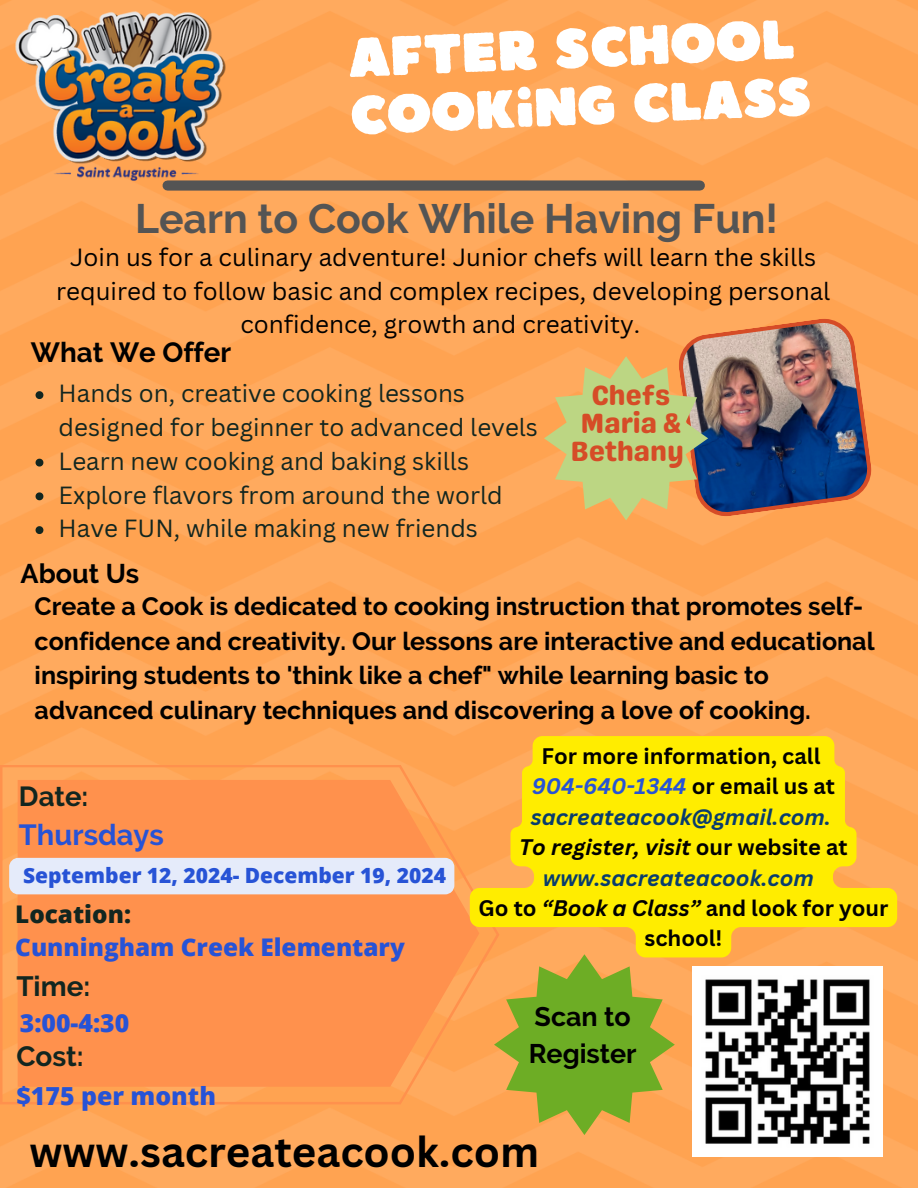
<style>
.page{position:relative;width:918px;height:1188px;background:#fff}
.page>*{position:absolute;margin:0;border:0;box-sizing:border-box;transform-origin:0 0}
.t1{font:55.35px "Boulder";color:#fff}
.t2{font:53.7px "Boulder";color:#fff}
.t3{font:700 42px "Canva Sans";color:#000}
.t4{font:700 40.95px "Raleway";color:#545454}
.t5{font:700 29.1px "Raleway";color:#2753d6}
.t6{font:700 27.9px "Raleway";color:#122620}
.t7{font:27.75px/28.2px "Genty Sans";color:#d64c27;text-align:center}
.t8{font:700 27.75px "Raleway";color:#000}
.t9{font:700 27.6px "Raleway";color:#122620}
.t10{font:700 27px "Raleway";color:#000}
.t11{font:700 26.85px/37.2px "Raleway";color:#000}
.t12{font:700 25.05px/34.8px "Raleway";color:#000}
.t13{font:800 24.9px "Open Sans";color:#2753d6}
.t14{font:24.3px/33.8px "Canva Sans";color:#000;text-align:center}
.t15{font:800 24.3px/33.8px "Open Sans";color:#2753d6}
.t16{font:24.15px/33.8px "Canva Sans";color:#122620}
.t17{font:italic 700 21.9px/30.3px "Canva Sans";color:#093c6d}
.t18{font:700 21.9px/30.3px "Canva Sans";color:#000;text-align:center}
.t19{font:800 21px "Open Sans";color:#2753d6}
.s1{color:#122620}
.s2{color:#2753d6}
.s3{font-style:normal;color:#000}
.s4{color:#000}
.s5{font-style:italic}
</style>
<div class="page">
<img style="left:0;top:0;width:918px;height:1188px">
<div style="left:168px;top:180px;width:532px;height:11px;background:#545454"></div>
<svg style="left:0;top:765px;width:494px;height:339px;fill:#ff914d"></svg>
<img style="left:0;top:0;width:255px;height:218px">
<svg style="left:36px;top:391px;width:7px;height:8px"></svg>
<svg style="left:36px;top:459px;width:7px;height:8px"></svg>
<svg style="left:36px;top:492px;width:7px;height:8px"></svg>
<svg style="left:36px;top:526px;width:7px;height:8px"></svg>
<img style="left:544px;top:317px;width:329px;height:203px">
<img style="left:692px;top:967px;width:190px;height:190px">
<svg style="left:494px;top:957px;width:181px;height:178px"></svg>
<div style="left:9px;top:858px;width:445px;height:36px;background:#e5ebfa"></div>
<svg style="left:470px;top:736px;width:427px;height:221px;fill:#ffed00"></svg>
<p class="t1" style="left:347px;top:20px;width:448px;rotate:-2deg">After School</p>
<p class="t2" style="left:349px;top:79px;width:463px;rotate:-2deg">Cooking Class</p>
<h3 class="t4" style="left:135px;top:194px;width:645px">Learn to Cook While Having Fun!</h3>
<p class="t14" style="left:56px;top:240px;width:776px">Join us for a culinary adventure! Junior chefs will learn the skills required to follow basic and complex recipes, developing personal confidence, growth and creativity.</p>
<p class="t8" style="left:31px;top:336px;width:202px">What We Offer</p>
<h1 class="t16" style="left:59px;top:376px;width:481px">Hands on, creative cooking lessons designed for beginner to advanced levels</h1>
<h1 class="t16" style="left:59px;top:444px;width:412px">Learn new cooking and baking skills</h1>
<h2 class="t16" style="left:59px;top:477px;width:446px">Explore flavors from around the world</h2>
<h5 class="t16" style="left:59px;top:511px;width:421px">Have FUN, while making new friends</h5>
<h3 class="t10" style="left:21px;top:557px;width:120px">About Us</h3>
<h4 class="t7" style="left:571px;top:381px;width:115px">Chefs<br>Maria &amp;<br>Bethany</h4>
<h4 class="t12" style="left:35px;top:588px;width:841px">Create a Cook is dedicated to cooking instruction that promotes self&shy;confidence and creativity. Our lessons are interactive and educational inspiring students to 'think like a chef" while learning basic to advanced culinary techniques and discovering a love of cooking.</h4>
<p class="t9" style="left:19px;top:780px;width:71px">Date:</p>
<p class="t5" style="left:19px;top:818px;width:147px">Thursdays</p>
<h4 class="t19" style="left:23px;top:861px;width:424px">September 12, 2024- December 19, 2024</h4>
<h3 class="t15" style="left:15px;top:896px;width:391px"><span class="s1">Location:<br></span>Cunningham Creek Elementary</h3>
<p class="t6" style="left:16px;top:969px;width:75px">Time:</p>
<p class="t13" style="left:20px;top:1005px;width:111px">3:00-4:30</p>
<p class="t6" style="left:16px;top:1040px;width:69px">Cost:</p>
<p class="t13" style="left:16px;top:1079px;width:201px">$175 per month</p>
<h3 class="t18" style="left:541px;top:740px;width:281px">For more information, call</h3>
<p class="t17" style="left:531px;top:771px;width:306px"><span class="s2">904-640-1344</span> <span class="s3">or email us at </span>sacreateacook@gmail.com.</p>
<h4 class="t17" style="left:519px;top:832px;width:330px;text-align:center"><span class="s4">To register, visit</span> <span class="s3">our website at </span>www.sacreateacook.com</h4>
<h3 class="t18" style="left:479px;top:892px;width:411px">Go to <span class="s5">“Book a Class”</span> and look for your school!</h3>
<h2 class="t11" style="left:529px;top:998px;width:109px">Scan to<br>Register</h2>
<h3 class="t3" style="left:29px;top:1123px;width:511px">www.sacreateacook.com</h3>
</div>
